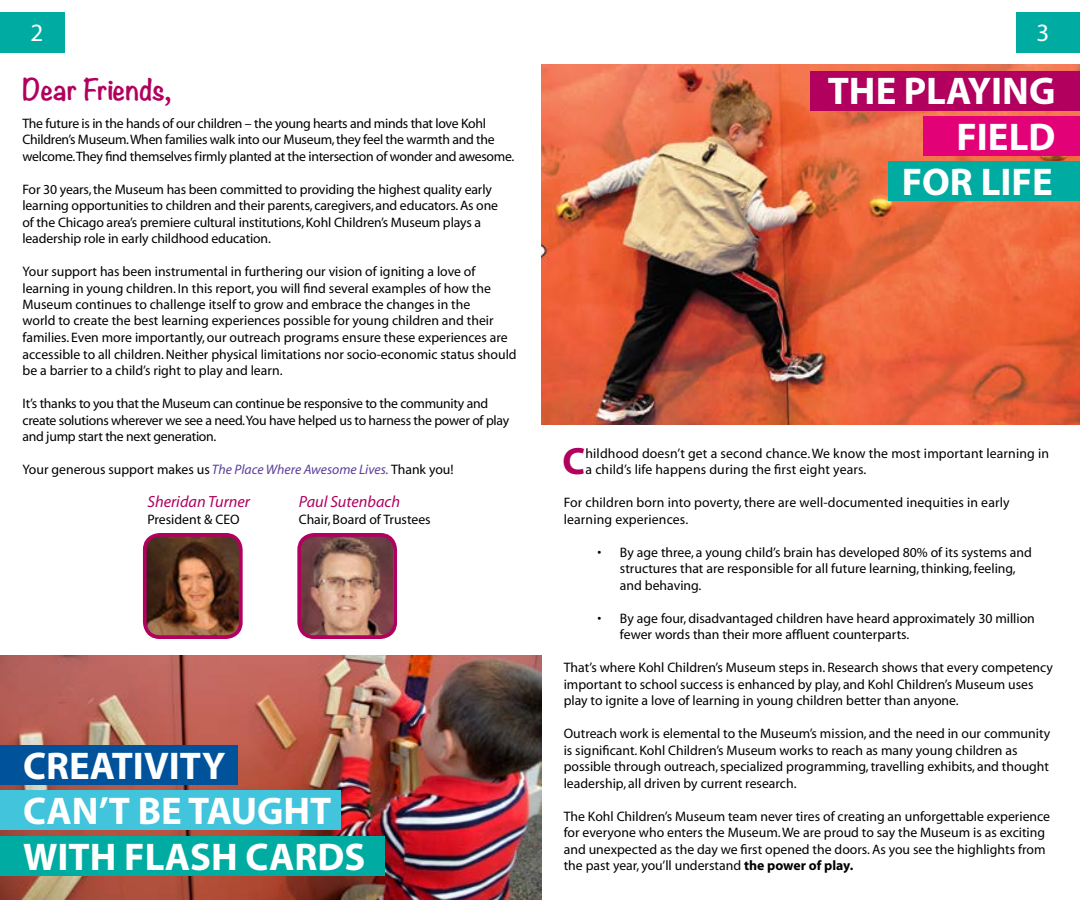
<style>
.page{position:relative;width:1080px;height:900px;background:#fff}
.page>*{position:absolute;margin:0;border:0;box-sizing:border-box;transform-origin:0 0}
.t1{font:700 38.75px/45.5px "Myriad";color:#fff;text-align:right}
.t2{font:700 38.25px "Myriad";color:#b1005d}
.t3{font:700 26.25px "Noteworthy";color:#b1005d}
.t4{font:25px "Myriad";color:#fff}
.t5{font:italic 16.25px "Myriad";color:#b1005d}
.t6{font:13.75px/16.5px "Myriad";color:#000}
.t7{font:13.75px/16.5px "Myriad";letter-spacing:-.02em;color:#000}
.s1{font-style:italic;color:#5a3f99}
.s2{font-weight:700}
</style>
<div class="page">
<div style="left:1017px;top:12px;width:63px;height:41px;background:#00aca1"></div>
<div style="left:0;top:12px;width:65px;height:41px;background:#00aca1"></div>
<img style="left:0;top:655px;width:541px;height:245px">
<img style="left:148px;top:538px;width:90px;height:96px">
<div style="left:143px;top:533px;width:100px;height:106px;border:4px solid #b1005d;border-radius:15px"></div>
<img style="left:302px;top:538px;width:90px;height:96px">
<div style="left:297px;top:533px;width:100px;height:106px;border:4px solid #b1005d;border-radius:15px"></div>
<img style="left:541px;top:65px;width:539px;height:359px">
<div style="left:923px;top:116px;width:157px;height:39px;background:#e20177"></div>
<div style="left:810px;top:71px;width:270px;height:39px;background:#b1005d"></div>
<div style="left:889px;top:162px;width:191px;height:39px;background:#00aca1"></div>
<div style="left:0;top:791px;width:340px;height:39px;background:#42c4dd"></div>
<div style="left:0;top:745px;width:238px;height:39px;background:#00539b"></div>
<div style="left:0;top:836px;width:385px;height:39px;background:#00aca1"></div>
<h3 class="t4" style="left:31px;top:20px;width:14px">2</h3>
<h3 class="t4" style="left:1036px;top:20px;width:14px">3</h3>
<h3 class="t3" style="left:22px;top:67px;width:150px">Dear Friends,</h3>
<p class="t7" style="left:22px;top:115px;width:493px">The future is in the hands of our children – the young hearts and minds that love Kohl<br>Children’s Museum. When families walk into our Museum, they feel the warmth and the welcome.They find themselves firmly planted at the intersection of wonder and awesome.</p>
<p class="t6" style="left:22px;top:181px;width:477px">For 30 years, the Museum has been committed to providing the highest quality early learning opportunities to children and their parents, caregivers, and educators. As one of the Chicago area’s premiere cultural institutions, Kohl Children’s Museum plays a leadership role in early childhood education.</p>
<p class="t6" style="left:22px;top:264px;width:496px">Your support has been instrumental in furthering our vision of igniting a love of learning in young children. In this report, you will find several examples of how the Museum continues to challenge itself to grow and embrace the changes in the<br>world to create the best learning experiences possible for young children and their families. Even more importantly, our outreach programs ensure these experiences are accessible to all children. Neither physical limitations nor socio-economic status should be a barrier to a child’s right to play and learn.</p>
<p class="t7" style="left:22px;top:396px;width:488px">It’s thanks to you that the Museum can continue be responsive to the community and create solutions wherever we see a need.You have helped us to harness the power of play and jump start the next generation.</p>
<p class="t6" style="left:22px;top:462px;width:433px">Your generous support makes us <span class="s1">The Place Where Awesome Lives.</span> Thank you!</p>
<p class="t5" style="left:148px;top:493px;width:104px">Sheridan Turner</p>
<p class="t5" style="left:299px;top:493px;width:103px">Paul Sutenbach</p>
<p class="t6" style="left:148px;top:511px;width:94px">President &amp; CEO</p>
<p class="t6" style="left:299px;top:511px;width:133px">Chair, Board of Trustees</p>
<h1 class="t1" style="left:23px;top:745px;width:344px;text-align:left">CREATIVITY<br>CAN’T BE TAUGHT<br>WITH FLASH CARDS</h1>
<h1 class="t1" style="left:828px;top:69px;width:229px">THE PLAYING<br>FIELD<br>FOR LIFE</h1>
<h2 class="t2" style="left:562px;top:441px;width:24px">C</h2>
<p class="t6" style="left:586px;top:445px;width:465px">hildhood doesn’t get a second chance. We know the most important learning in a child’s life happens during the first eight years.</p>
<p class="t6" style="left:564px;top:495px;width:447px">For children born into poverty, there are well-documented inequities in early learning experiences.</p>
<p class="t6" style="left:620px;top:544px;width:413px;text-indent:-22px">• By age three, a young child’s brain has developed 80% of its systems and structures that are responsible for all future learning, thinking, feeling, and behaving.</p>
<p class="t6" style="left:620px;top:610px;width:416px;text-indent:-22px">• By age four, disadvantaged children have heard approximately 30 million fewer words than their more affluent counterparts.</p>
<p class="t6" style="left:564px;top:660px;width:491px">That’s where Kohl Children’s Museum steps in. Research shows that every competency important to school success is enhanced by play, and Kohl Children’s Museum uses play to ignite a love of learning in young children better than anyone.</p>
<p class="t6" style="left:564px;top:726px;width:488px">Outreach work is elemental to the Museum’s mission, and the need in our community is significant. Kohl Children’s Museum works to reach as many young children as possible through outreach, specialized programming, travelling exhibits, and thought leadership, all driven by current research.</p>
<p class="t6" style="left:564px;top:808px;width:488px">The Kohl Children’s Museum team never tires of creating an unforgettable experience for everyone who enters the Museum. We are proud to say the Museum is as exciting and unexpected as the day we first opened the doors. As you see the highlights from the past year, you’ll understand <span class="s2">the power of play.</span></p>
</div>
